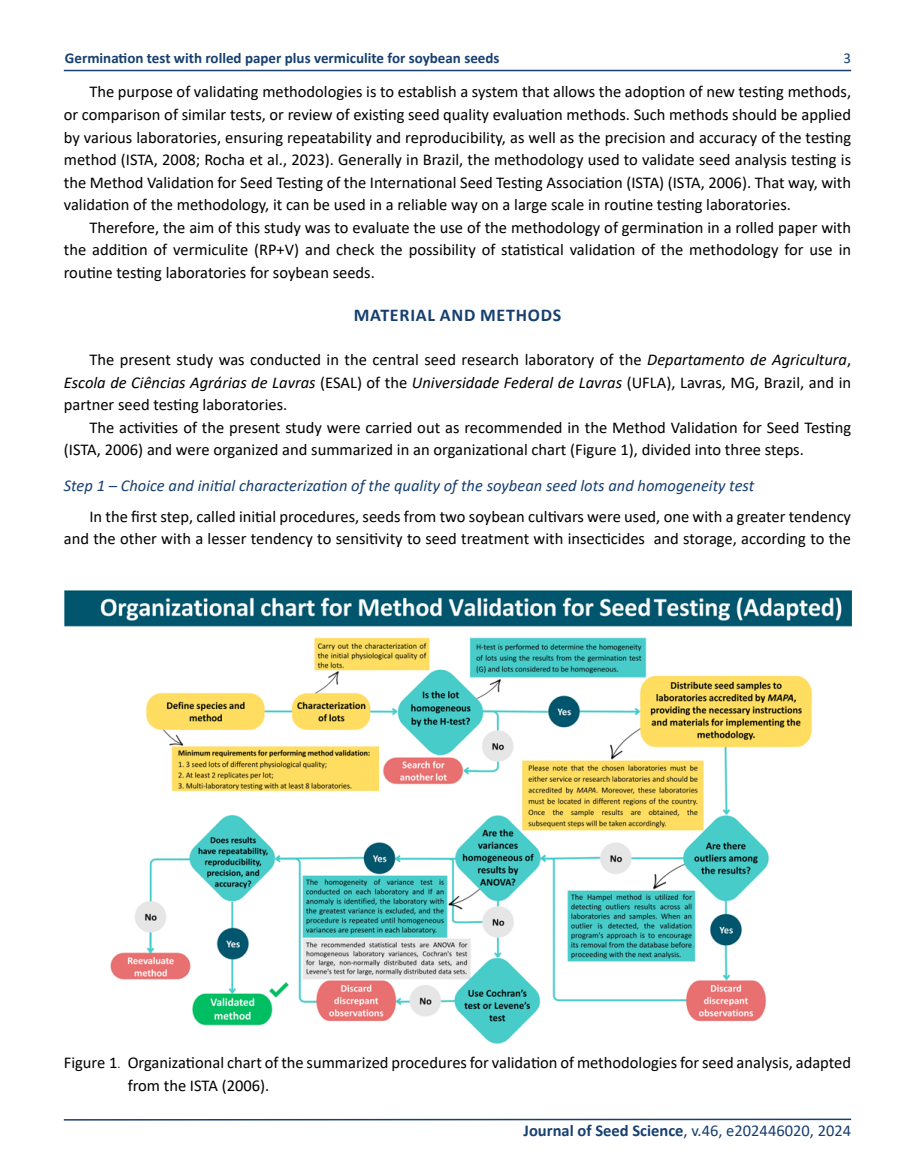
<style>
.page{position:relative;width:915px;height:1170px;background:#fff}
.page>*{position:absolute;margin:0;border:0;box-sizing:border-box;transform-origin:0 0}
.t1{font:700 18px "Calibri";letter-spacing:.04em;color:#173f70}
.t2{font:16.5px/22.5px "Calibri";color:#000;text-align:justify}
.t3{font:italic 16.5px "Calibri";color:#173f70}
.t4{font:16.5px "Calibri";color:#173f70}
.t5{font:700 15px "Calibri";color:#173f70}
.t6{font:15px "Calibri";color:#173f70}
.s1{font-style:italic}
.s2{font-size:12px}
.s3{font-weight:700}
</style>
<div class="page">
<svg style="left:63px;top:1118px;width:789px;height:3px;background:#8a9eb7"></svg>
<hr style="left:64px;top:70px;width:786px;height:1px;background:#173f70">
<img style="left:64px;top:590px;width:786px;height:452px">
<p class="t5" style="left:65px;top:48px;width:436px">Germination test with rolled paper plus vermiculite for soybean seeds</p>
<p class="t6" style="left:843px;top:47px;width:9px">3</p>
<p class="t2" style="left:64px;top:80px;width:788px;text-indent:26px">The purpose of validating methodologies is to establish a system that allows the adoption of new testing methods, or comparison of similar tests, or review of existing seed quality evaluation methods. Such methods should be applied by various laboratories, ensuring repeatability and reproducibility, as well as the precision and accuracy of the testing method (ISTA, 2008; Rocha et al., 2023). Generally in Brazil, the methodology used to validate seed analysis testing is the Method Validation for Seed Testing of the International Seed Testing Association (ISTA) (ISTA, 2006). That way, with validation of the methodology, it can be used in a reliable way on a large scale in routine testing laboratories.</p>
<p class="t2" style="left:64px;top:215px;width:788px;text-indent:26px">Therefore, the aim of this study was to evaluate the use of the methodology of germination in a rolled paper with the addition of vermiculite (RP+V) and check the possibility of statistical validation of the methodology for use in routine testing laboratories for soybean seeds.</p>
<p class="t1" style="left:353px;top:302px;width:209px">MATERIAL AND METHODS</p>
<p class="t2" style="left:64px;top:348px;width:788px;text-indent:26px">The present study was conducted in the central seed research laboratory of the <span class="s1">Departamento de Agricultura</span>, <span class="s1">Escola de Ciências Agrárias de Lavras</span> (ESAL) of the <span class="s1">Universidade Federal de Lavras</span> (UFLA), Lavras, MG, Brazil, and in partner seed testing laboratories.</p>
<p class="t2" style="left:64px;top:415px;width:788px;text-indent:26px">The activities of the present study were carried out as recommended in the Method Validation for Seed Testing (ISTA, 2006) and were organized and summarized in an organizational chart (Figure 1), divided into three steps.</p>
<p class="t3" style="left:64px;top:473px;width:691px">Step 1 – Choice and initial characterization of the quality of the soybean seed lots and homogeneity test</p>
<p class="t2" style="left:64px;top:504px;width:788px;text-align:right">In the first step, called initial procedures, seeds from two soybean cultivars were used, one with a greater tendency and the other with a lesser tendency to sensitivity to seed treatment with insecticides and storage, according to the</p>
<p class="t2" style="left:128px;top:1050px;width:724px;text-indent:-64px">Figure 1<span class="s2">.</span> Organizational chart of the summarized procedures for validation of methodologies for seed analysis, adapted from the ISTA (2006).</p>
<p class="t4" style="left:523px;top:1118px;width:329px"><span class="s3">Journal of Seed Science</span>, v.46, e202446020, 2024</p>
</div>
